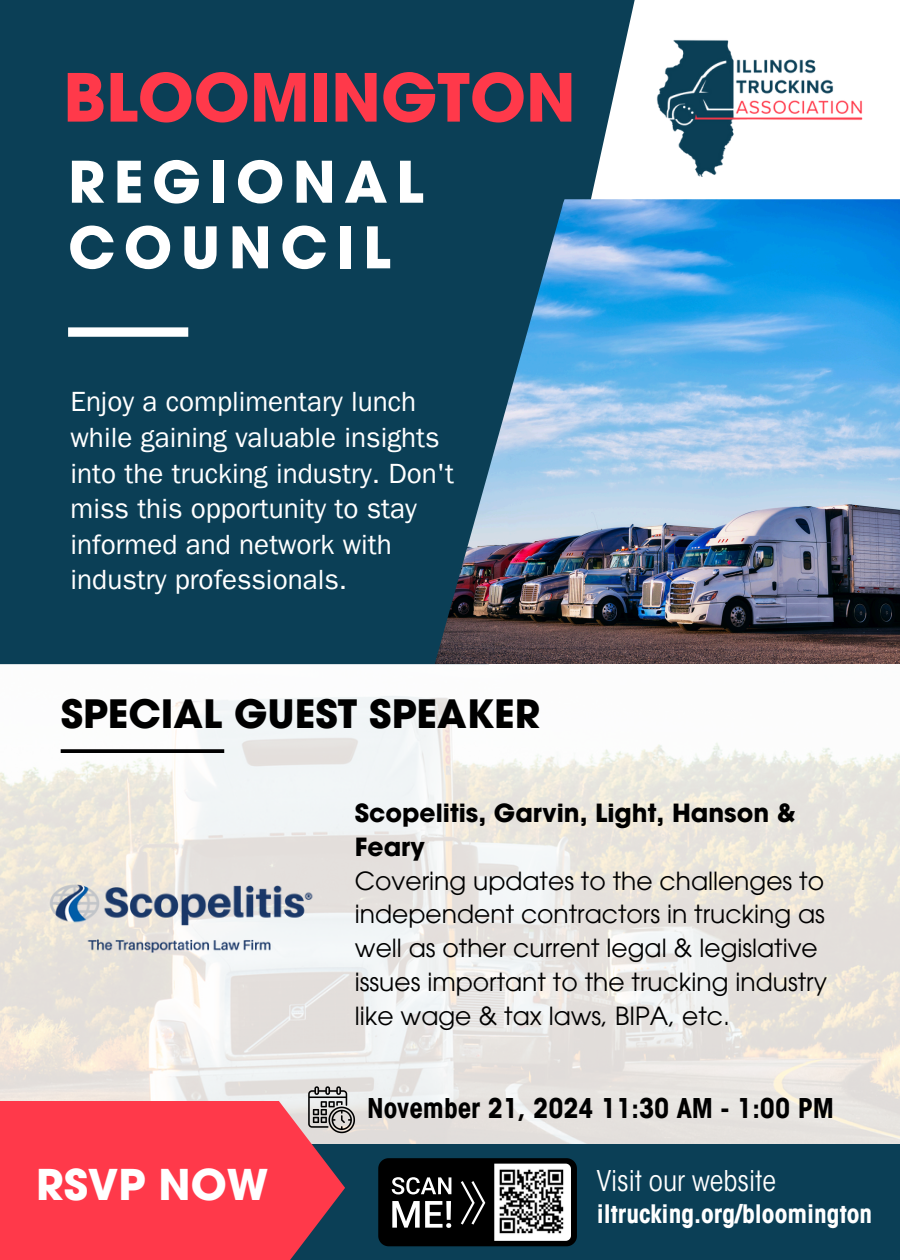
<style>
.page{position:relative;width:900px;height:1260px;background:#fff}
.page>*{position:absolute;margin:0;border:0;box-sizing:border-box;transform-origin:0 0}
.t1{font:700 65.75px "ITC Avant Garde Pro";color:#ff394a}
.t2{font:700 56.75px/65.5px "ITC Avant Garde Pro";letter-spacing:.15em;color:#fff}
.t3{font:700 42.5px "ITC Avant Garde Pro";color:#fff}
.t4{font:700 39px "ITC Avant Garde Pro";color:#000}
.t5{font:condensed 28.5px "ITC Avant Garde Std";color:#fff}
.t6{font:27.75px/35.5px "Franklin Gothic LT Pro";color:#fff}
.t7{font:700 condensed 27.25px "ITC Avant Garde Std";color:#000}
.t8{font:700 condensed 25.5px "ITC Avant Garde Std";color:#fff}
.t9{font:25px/33.8px "ITC Avant Garde Pro";color:#000}
.t10{font:700 25px/33.8px "ITC Avant Garde Pro";color:#000}
</style>
<div class="page">
<img style="left:0;top:664px;width:900px;height:480px">
<div style="left:0;top:0;width:626px;height:664px;background:#0b3f56"></div>
<img style="left:435px;top:199px;width:465px;height:465px">
<div style="left:68px;top:327px;width:120px;height:10px;background:#fff"></div>
<div style="left:188px;top:1144px;width:712px;height:116px;background:#0b3f56"></div>
<svg style="left:0;top:1101px;width:345px;height:159px;background:#f23c4d"></svg>
<svg style="left:308px;top:1086px;width:47px;height:47px;background:#9b9a98"></svg>
<svg style="left:61px;top:749px;width:163px;height:4px"></svg>
<img style="left:626px;top:0;width:274px;height:247px">
<svg style="left:378px;top:1158px;width:199px;height:88px;background:#3c3c3c"></svg>
<img style="left:499px;top:1169px;width:65px;height:65px">
<img style="left:38px;top:874px;width:294px;height:92px">
<p class="t1" style="left:63px;top:73px;width:514px">BLOOMINGTON</p>
<h3 class="t2" style="left:68px;top:156px;width:357px">REGIONAL<br>COUNCIL</h3>
<p class="t6" style="left:71px;top:388px;width:385px">Enjoy a complimentary lunch while gaining valuable insights into the trucking industry. Don't miss this opportunity to stay informed and network with industry professionals.</p>
<p class="t4" style="left:61px;top:699px;width:481px">SPECIAL GUEST SPEAKER</p>
<h4 class="t10" style="left:355px;top:799px;width:442px">Scopelitis, Garvin, Light, Hanson &amp;<br>Feary</h4>
<h3 class="t9" style="left:355px;top:867px;width:474px">Covering updates to the challenges to independent contractors in trucking as well as other current legal &amp; legislative issues important to the trucking industry like wage &amp; tax laws, BIPA, etc.</h3>
<p class="t3" style="left:36px;top:1168px;width:234px">RSVP NOW</p>
<p class="t7" style="left:367px;top:1098px;width:468px">November 21, 2024 11:30 AM - 1:00 PM</p>
<p class="t5" style="left:597px;top:1170px;width:181px">Visit our website</p>
<p class="t8" style="left:597px;top:1205px;width:277px">iltrucking.org/bloomington</p>
</div>
